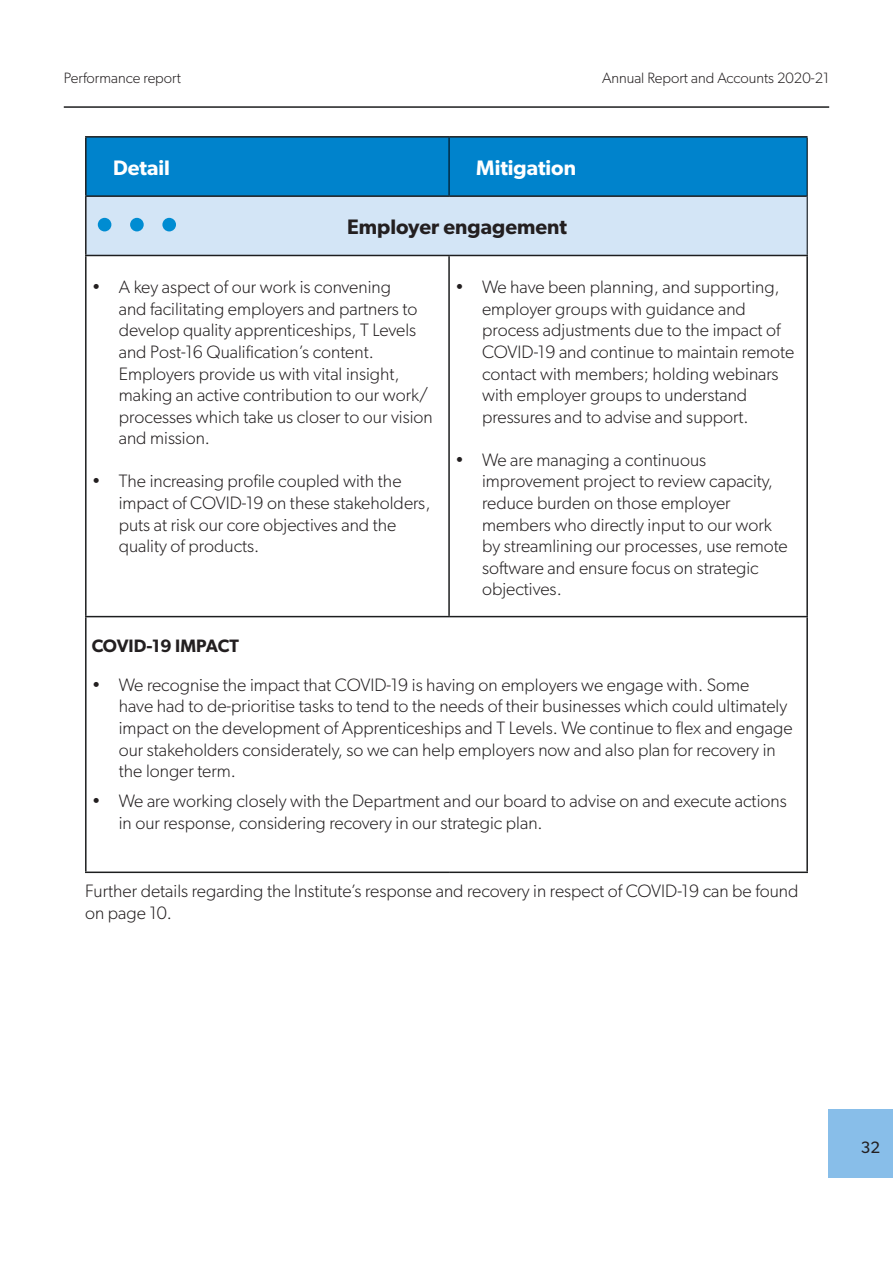
<style>
.page{position:relative;width:893px;height:1263px;background:#fff}
.page>*{position:absolute;margin:0;border:0;box-sizing:border-box;transform-origin:0 0}
.Table_headers{font:600 21px "Gibson";color:#231f20}
.Table_headers-2{font:600 21px "Gibson";color:#fff}
.Body_text{font:18px/21.6px "Gibson Light 2";color:#231f20}
.Black_12pt_bold{font:600 18px "Gibson";color:#231f20}
.t1{font:16.5px "Gibson";color:#231f20}
.t2{font:300 15px "Gibson";color:#231f20}
</style>
<div class="page">
<div style="left:87px;top:138px;width:720px;height:57px;background:#0083cc"></div>
<div style="left:86px;top:196px;width:721px;height:59px;background:#d3e5f6"></div>
<hr style="left:85px;top:138px;width:2px;height:57px;background:#1d1e1f">
<hr style="left:85px;top:197px;width:2px;height:58px;background:#1d1e1f">
<hr style="left:449px;top:138px;width:1px;height:57px;background:#000">
<hr style="left:807px;top:138px;width:1px;height:58px;background:#000">
<hr style="left:807px;top:196px;width:1px;height:59px;background:#000">
<hr style="left:85px;top:136px;width:364px;height:2px;background:#1d1e1f">
<hr style="left:449px;top:136px;width:358px;height:2px;background:#1d1e1f">
<hr style="left:85px;top:195px;width:364px;height:2px;background:#1d1e1f">
<hr style="left:449px;top:195px;width:358px;height:2px;background:#1d1e1f">
<hr style="left:85px;top:255px;width:364px;height:1px;background:#1d1e1f">
<hr style="left:85px;top:256px;width:2px;height:360px;background:#1d1e1f">
<hr style="left:449px;top:255px;width:359px;height:1px;background:#1d1e1f">
<hr style="left:448px;top:256px;width:2px;height:360px;background:#1d1e1f">
<hr style="left:806px;top:256px;width:2px;height:360px;background:#1d1e1f">
<hr style="left:85px;top:616px;width:364px;height:1px;background:#1d1e1f">
<hr style="left:85px;top:617px;width:2px;height:254px;background:#1d1e1f">
<hr style="left:449px;top:616px;width:359px;height:1px;background:#1d1e1f">
<hr style="left:806px;top:617px;width:2px;height:254px;background:#1d1e1f">
<hr style="left:85px;top:871px;width:364px;height:2px;background:#1d1e1f">
<hr style="left:449px;top:871px;width:359px;height:2px;background:#1d1e1f">
<div style="left:130px;top:218px;width:14px;height:13px;background:#008cd2;border-radius:50%"></div>
<div style="left:98px;top:218px;width:13px;height:13px;background:#008cd2;border-radius:50%"></div>
<div style="left:162px;top:218px;width:14px;height:13px;background:#008cd2;border-radius:50%"></div>
<hr style="left:64px;top:106px;width:765px;height:2px;background:#1d1e1f">
<div style="left:828px;top:1110px;width:65px;height:68px;background:#88bee9"></div>
<p class="t2" style="left:64px;top:69px;width:119px">Performance report</p>
<p class="t2" style="left:602px;top:69px;width:229px">Annual Report and Accounts 2020-21</p>
<p class="Table_headers-2" style="left:113px;top:155px;width:58px">Detail</p>
<p class="Table_headers-2" style="left:476px;top:155px;width:101px">Mitigation</p>
<p class="Table_headers" style="left:347px;top:214px;width:221px">Employer engagement</p>
<p class="Body_text" style="left:119px;top:276px;width:316px;text-indent:-27px">• A key aspect of our work is convening<br>and facilitating employers and partners to develop quality apprenticeships, T Levels and Post-16 Qualification’s content.<br>Employers provide us with vital insight, making an active contribution to our work/ processes which take us closer to our vision and mission.</p>
<p class="Body_text" style="left:119px;top:470px;width:313px;text-indent:-27px">• The increasing profile coupled with the impact of COVID-19 on these stakeholders, puts at risk our core objectives and the quality of products.</p>
<p class="Body_text" style="left:482px;top:276px;width:314px;text-indent:-27px">• We have been planning, and supporting, employer groups with guidance and process adjustments due to the impact of COVID-19 and continue to maintain remote contact with members; holding webinars with employer groups to understand pressures and to advise and support.</p>
<p class="Body_text" style="left:482px;top:448px;width:307px;text-indent:-27px">• We are managing a continuous improvement project to review capacity, reduce burden on those employer members who directly input to our work by streamlining our processes, use remote software and ensure focus on strategic objectives.</p>
<p class="Black_12pt_bold" style="left:92px;top:635px;width:149px">COVID-19 IMPACT</p>
<p class="Body_text" style="left:119px;top:674px;width:675px;text-indent:-27px">• We recognise the impact that COVID-19 is having on employers we engage with. Some<br>have had to de-prioritise tasks to tend to the needs of their businesses which could ultimately impact on the development of Apprenticeships and T Levels. We continue to flex and engage our stakeholders considerately, so we can help employers now and also plan for recovery in the longer term.</p>
<p class="Body_text" style="left:119px;top:790px;width:669px;text-indent:-27px">• We are working closely with the Department and our board to advise on and execute actions in our response, considering recovery in our strategic plan.</p>
<p class="Body_text" style="left:85px;top:880px;width:715px">Further details regarding the Institute’s response and recovery in respect of COVID-19 can be found on page 10.</p>
<p class="t1" style="left:861px;top:1137px;width:21px">32</p>
</div>
